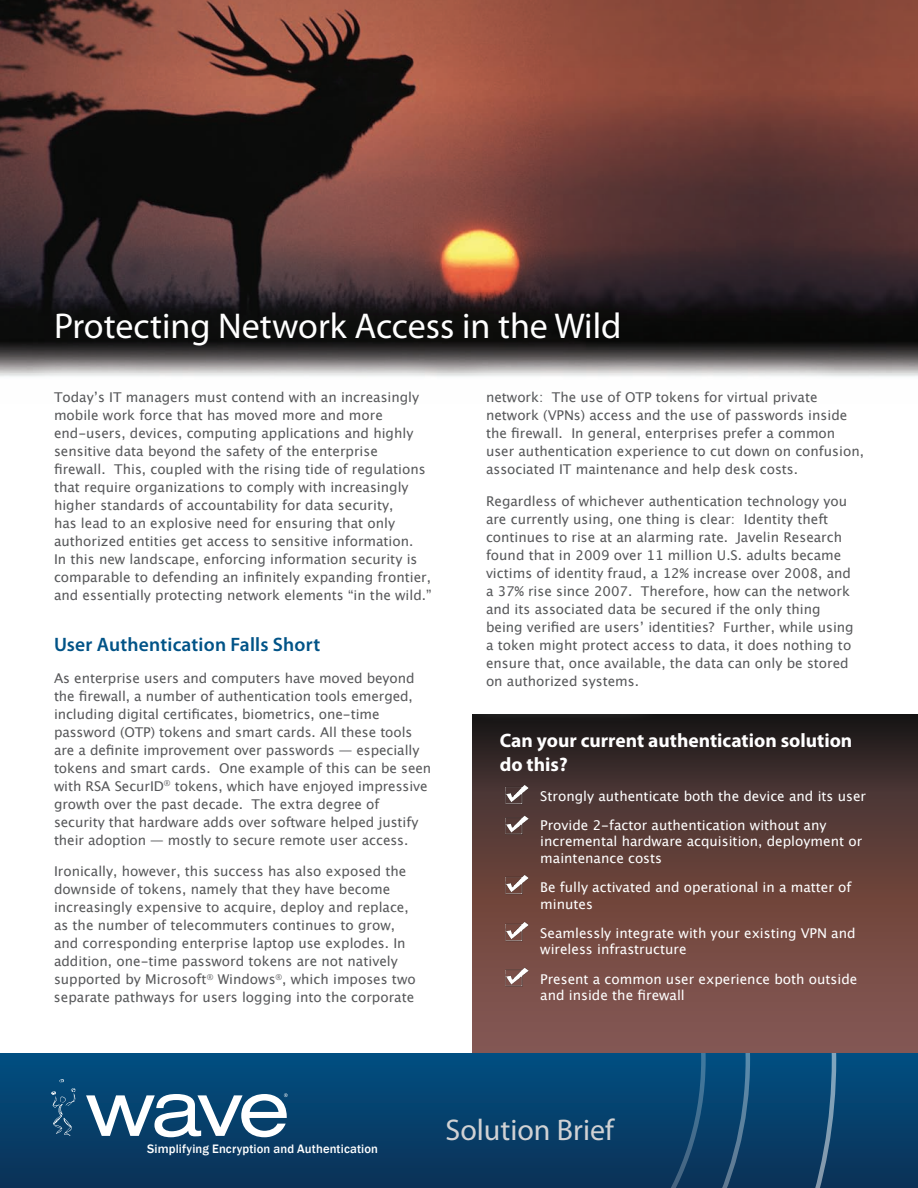
<style>
.page{position:relative;width:918px;height:1188px;background:#fff}
.page>*{position:absolute;margin:0;border:0;box-sizing:border-box;transform-origin:0 0}
.t1{font:36px "Myriad Pro";color:#fff}
.t2{font:30px "Myriad Pro";color:#d1d2d4}
.Paragraph_Style_1{font:700 19.5px/23.4px "Myriad Pro";color:#fff}
.Paragraph_Style_1-2{font:600 19.5px "Myriad Pro";letter-spacing:.01em;color:#015387}
.Paragraph_Style_1-3{font:13.5px/18px "Lucida Grande";color:#57585a}
.Paragraph_Style_1-4{font:13.5px/16.2px "Lucida Grande";color:#fff}
.t3{font:500 12.6px "Franklin Gothic";letter-spacing:.01em;color:#fff}
</style>
<div class="page">
<svg style="left:472px;top:714px;width:446px;height:339px;background:#61403b"></svg>
<img style="left:0;top:0;width:918px;height:377px">
<div style="left:15px;top:352px;width:447px;height:686px;background:#fff;opacity:.75"></div>
<div style="left:40px;top:378px;width:400px;height:637px;background:#fff"></div>
<div style="left:447px;top:352px;width:447px;height:369px;background:#fff;opacity:.75"></div>
<div style="left:472px;top:378px;width:400px;height:320px;background:#fff"></div>
<div style="left:0;top:1053px;width:918px;height:135px;background:linear-gradient(to bottom,#014f82,#0b3156)"></div>
<svg style="left:86px;top:1093px;width:202px;height:44px"></svg>
<svg style="left:51px;top:1079px;width:25px;height:57px"></svg>
<svg style="left:801px;top:1053px;width:35px;height:135px;background:#154c75"></svg>
<svg style="left:641px;top:1053px;width:109px;height:135px;background:#0c446f"></svg>
<img style="left:498px;top:779px;width:32px;height:30px">
<img style="left:498px;top:809px;width:32px;height:33px">
<img style="left:498px;top:869px;width:32px;height:32px">
<img style="left:498px;top:916px;width:32px;height:32px">
<img style="left:498px;top:961px;width:32px;height:33px">
<p class="t1" style="left:54px;top:303px;width:569px">Protecting Network Access in the Wild</p>
<p class="Paragraph_Style_1-3" style="left:54px;top:388px;width:379px">Today’s IT managers must contend with an increasingly mobile work force that has moved more and more end-users, devices, computing applications and highly sensitive data beyond the safety of the enterprise firewall. This, coupled with the rising tide of regulations that require organizations to comply with increasingly higher standards of accountability for data security,<br>has lead to an explosive need for ensuring that only authorized entities get access to sensitive information.<br>In this new landscape, enforcing information security is comparable to defending an infinitely expanding frontier, and essentially protecting network elements “in the wild.”</p>
<p class="Paragraph_Style_1-2" style="left:54px;top:632px;width:268px">User Authentication Falls Short</p>
<p class="Paragraph_Style_1-3" style="left:54px;top:669px;width:379px">As enterprise users and computers have moved beyond the firewall, a number of authentication tools emerged, including digital certificates, biometrics, one-time password (OTP) tokens and smart cards. All these tools are a definite improvement over passwords — especially tokens and smart cards. One example of this can be seen with RSA SecurID<sup>®</sup> tokens, which have enjoyed impressive growth over the past decade. The extra degree of security that hardware adds over software helped justify their adoption — mostly to secure remote user access.</p>
<p class="Paragraph_Style_1-3" style="left:54px;top:863px;width:363px">Ironically, however, this success has also exposed the downside of tokens, namely that they have become increasingly expensive to acquire, deploy and replace, as the number of telecommuters continues to grow, and corresponding enterprise laptop use explodes. In addition, one-time password tokens are not natively supported by Microsoft<sup>®</sup> Windows<sup>®</sup>, which imposes two separate pathways for users logging into the corporate</p>
<p class="Paragraph_Style_1-3" style="left:486px;top:388px;width:380px">network: The use of OTP tokens for virtual private network (VPNs) access and the use of passwords inside the firewall. In general, enterprises prefer a common user authentication experience to cut down on confusion, associated IT maintenance and help desk costs.</p>
<p class="Paragraph_Style_1-3" style="left:486px;top:492px;width:369px">Regardless of whichever authentication technology you are currently using, one thing is clear: Identity theft continues to rise at an alarming rate. Javelin Research found that in 2009 over 11 million U.S. adults became victims of identity fraud, a 12% increase over 2008, and a 37% rise since 2007. Therefore, how can the network and its associated data be secured if the only thing being verified are users’ identities? Further, while using a token might protect access to data, it does nothing to ensure that, once available, the data can only be stored on authorized systems.</p>
<p class="Paragraph_Style_1" style="left:500px;top:729px;width:354px">Can your current authentication solution do this?</p>
<p class="Paragraph_Style_1-4" style="left:540px;top:788px;width:327px">Strongly authenticate both the device and its user</p>
<p class="Paragraph_Style_1-4" style="left:540px;top:818px;width:323px">Provide 2-factor authentication without any incremental hardware acquisition, deployment or maintenance costs</p>
<p class="Paragraph_Style_1-4" style="left:540px;top:880px;width:313px">Be fully activated and operational in a matter of minutes</p>
<p class="Paragraph_Style_1-4" style="left:540px;top:926px;width:317px">Seamlessly integrate with your existing VPN and wireless infrastructure</p>
<p class="Paragraph_Style_1-4" style="left:540px;top:971px;width:319px">Present a common user experience both outside and inside the firewall</p>
<p class="t3" style="left:147px;top:1141px;width:232px">Simplifying Encryption and Authentication</p>
<p class="t2" style="left:445px;top:1111px;width:170px">Solution Brief</p>
</div>
